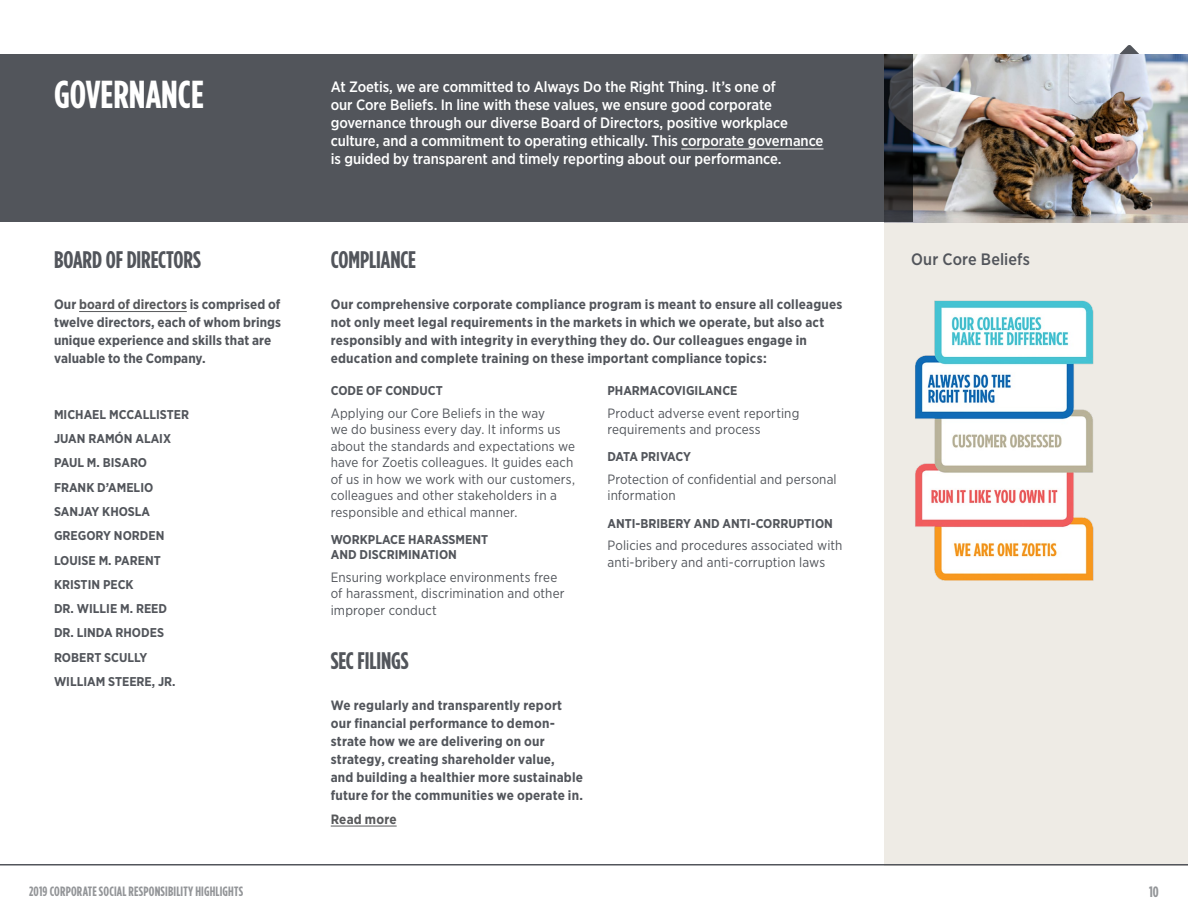
<style>
.page{position:relative;width:1188px;height:918px;background:#fff}
.page>*{position:absolute;margin:0;border:0;box-sizing:border-box;transform-origin:0 0}
.Divider_Page_Large_T{font:700 39px "Gotham Condensed";color:#fff}
.H2{font:700 24px "Gotham Condensed";letter-spacing:-.005em;color:#52555b}
.lv2{font:500 16.5px "Gotham Narrow";letter-spacing:.005em;color:#52555b}
.Narrative_Intro_Text{font:500 15px/18px "Gotham Narrow";letter-spacing:-.005em;color:#fff}
.t1{font:700 15px "Gotham Condensed";color:#939598}
.P1{font:700 13.5px/18px "Gotham Narrow";letter-spacing:.015em;color:#52555b}
.Body_P_lv1{font:13.5px/16.5px "Gotham Narrow";letter-spacing:.01em;color:#52555b}
.t2{font:700 13.5px "Gotham Condensed";letter-spacing:.015em;color:#939598}
.P1-2{font:700 13.5px "Gotham Narrow";letter-spacing:.015em;color:#58595b}
.t3{font:700 12.75px/15.3px "Gotham Narrow";color:#52555b}
.t4{font:700 12.75px "Gotham Narrow";letter-spacing:-.035em;color:#52555b}
.s1{color:#58595b}
</style>
<div class="page">
<div style="left:884px;top:222px;width:304px;height:644px;background:#eeebe5"></div>
<hr style="left:79px;top:311px;width:108px;height:1px;background:#58595b">
<img style="left:915px;top:300px;width:179px;height:281px">
<img style="left:914px;top:54px;width:274px;height:168px">
<div style="left:0;top:54px;width:914px;height:168px;background:#52555b"></div>
<hr style="left:681px;top:149px;width:143px;height:1px;background:#fff">
<hr style="left:331px;top:826px;width:66px;height:1px;background:#58595b">
<hr style="left:0;top:864px;width:1188px;height:2px;background:#52555b">
<svg style="left:1120px;top:45px;width:19px;height:9px"></svg>
<p class="Divider_Page_Large_T" style="left:54px;top:71px;width:151px">GOVERNANCE</p>
<h5 class="H2" style="left:54px;top:246px;width:149px">BOARD OF DIRECTORS</h5>
<p class="P1" style="left:54px;top:295px;width:229px">Our <span class="s1">board of directors</span> is comprised of twelve directors, each of whom brings unique experience and skills that are valuable to the Company.</p>
<h4 class="t3" style="left:54px;top:407px;width:137px">MICHAEL MCCALLISTER</h4>
<h4 class="t3" style="left:54px;top:431px;width:119px">JUAN RAMÓN ALAIX</h4>
<h4 class="t3" style="left:54px;top:455px;width:95px">PAUL M. BISARO</h4>
<h4 class="t3" style="left:54px;top:479px;width:101px">FRANK D’AMELIO</h4>
<h4 class="t3" style="left:54px;top:504px;width:98px">SANJAY KHOSLA</h4>
<h4 class="t3" style="left:54px;top:528px;width:112px">GREGORY NORDEN</h4>
<h4 class="t3" style="left:54px;top:552px;width:108px">LOUISE M. PARENT</h4>
<h4 class="t3" style="left:54px;top:577px;width:81px">KRISTIN PECK</h4>
<h4 class="t3" style="left:54px;top:601px;width:115px">DR. WILLIE M. REED</h4>
<h4 class="t3" style="left:54px;top:625px;width:112px">DR. LINDA RHODES</h4>
<h4 class="t3" style="left:54px;top:650px;width:95px">ROBERT SCULLY</h4>
<h4 class="t3" style="left:54px;top:674px;width:123px">WILLIAM STEERE, JR.</h4>
<p class="Narrative_Intro_Text" style="left:331px;top:78px;width:494px">At Zoetis, we are committed to Always Do the Right Thing. It’s one of<br>our Core Beliefs. In line with these values, we ensure good corporate governance through our diverse Board of Directors, positive workplace culture, and a commitment to operating ethically. This corporate governance is guided by transparent and timely reporting about our performance.</p>
<h5 class="H2" style="left:331px;top:246px;width:87px">COMPLIANCE</h5>
<p class="P1" style="left:331px;top:295px;width:513px">Our comprehensive corporate compliance program is meant to ensure all colleagues not only meet legal requirements in the markets in which we operate, but also act responsibly and with integrity in everything they do. Our colleagues engage in education and complete training on these important compliance topics:</p>
<h4 class="t3" style="left:331px;top:383px;width:114px">CODE OF CONDUCT</h4>
<p class="Body_P_lv1" style="left:331px;top:404px;width:246px">Applying our Core Beliefs in the way<br>we do business every day. It informs us about the standards and expectations we have for Zoetis colleagues. It guides each of us in how we work with our customers, colleagues and other stakeholders in a responsible and ethical manner.</p>
<h4 class="t3" style="left:331px;top:532px;width:159px">WORKPLACE HARASSMENT<br>AND DISCRIMINATION</h4>
<p class="Body_P_lv1" style="left:331px;top:568px;width:235px">Ensuring workplace environments free of harassment, discrimination and other improper conduct</p>
<h5 class="H2" style="left:331px;top:647px;width:79px">SEC FILINGS</h5>
<p class="P1" style="left:331px;top:696px;width:254px">We regularly and transparently report our financial performance to demon&shy;strate how we are delivering on our strategy, creating shareholder value,<br>and building a healthier more sustainable future for the communities we operate in.</p>
<p class="P1-2" style="left:331px;top:810px;width:67px">Read more</p>
<h4 class="t3" style="left:608px;top:383px;width:131px">PHARMACOVIGILANCE</h4>
<p class="Body_P_lv1" style="left:608px;top:404px;width:193px">Product adverse event reporting requirements and process</p>
<h4 class="t4" style="left:608px;top:449px;width:85px">DATA PRIVACY</h4>
<p class="Body_P_lv1" style="left:608px;top:471px;width:231px">Protection of confidential and personal information</p>
<h4 class="t3" style="left:608px;top:515px;width:227px">ANTI-BRIBERY AND ANTI-CORRUPTION</h4>
<p class="Body_P_lv1" style="left:608px;top:537px;width:236px">Policies and procedures associated with anti-bribery and anti-corruption laws</p>
<p class="lv2" style="left:911px;top:249px;width:120px">Our Core Beliefs</p>
<p class="t2" style="left:29px;top:883px;width:215px">2019 CORPORATE SOCIAL RESPONSIBILITY HIGHLIGHTS</p>
<p class="t1" style="left:1149px;top:883px;width:11px">10</p>
</div>
